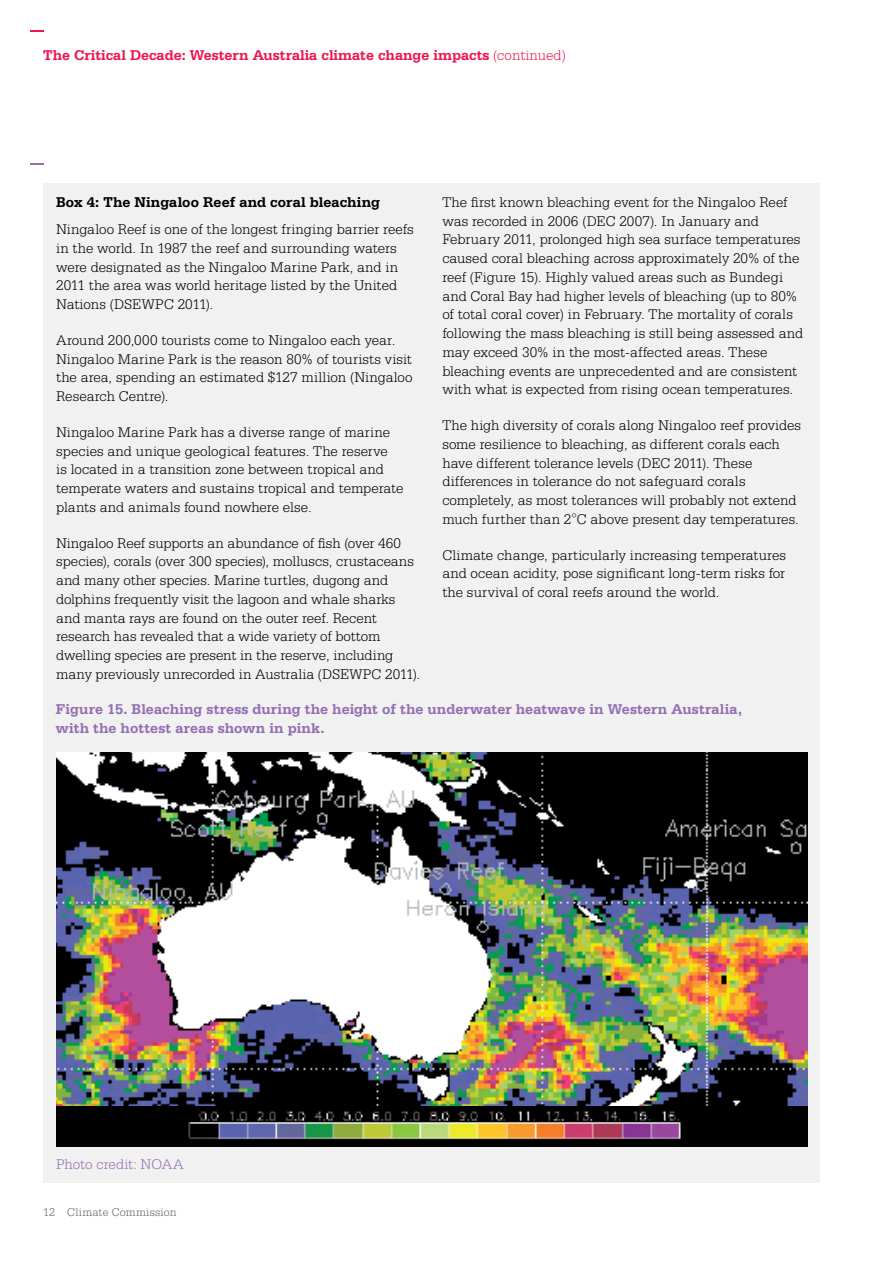
<style>
.page{position:relative;width:893px;height:1263px;background:#fff}
.page>*{position:absolute;margin:0;border:0;box-sizing:border-box;transform-origin:0 0}
.t1{font:300 15px/18.8px "Serifa BT";color:#000}
.t2{font:700 15px/19.5px "Serifa BT";letter-spacing:.01em;color:#936fb1}
.t3{font:700 15px "Serifa BT";color:#ed174f}
.t4{font:700 15px "Serifa BT";letter-spacing:.005em;color:#000}
.t5{font:300 15px "Serifa BT";letter-spacing:-.01em;color:#936fb1}
.t6{font:300 12px "Serifa BT";letter-spacing:.015em;color:#636466}
.s1{font-weight:300}
</style>
<div class="page">
<svg style="left:30px;top:30px;width:13px;height:2px"></svg>
<svg style="left:30px;top:163px;width:13px;height:2px"></svg>
<div style="left:43px;top:183px;width:777px;height:999px;background:#f1f1f2"></div>
<img style="left:56px;top:753px;width:751px;height:353px">
<img style="left:56px;top:1106px;width:751px;height:40px">
<p class="t3" style="left:43px;top:46px;width:524px">The Critical Decade: Western Australia climate change impacts <span class="s1">(continued)</span></p>
<p class="t4" style="left:56px;top:193px;width:325px">Box 4: The Ningaloo Reef and coral bleaching</p>
<p class="t1" style="left:56px;top:220px;width:359px">Ningaloo Reef is one of the longest fringing barrier reefs in the world. In 1987 the reef and surrounding waters were designated as the Ningaloo Marine Park, and in 2011 the area was world heritage listed by the United Nations (DSEWPC 2011).</p>
<p class="t1" style="left:56px;top:330px;width:358px">Around 200,000 tourists come to Ningaloo each year.<br>Ningaloo Marine Park is the reason 80% of tourists visit the area, spending an estimated $127 million (Ningaloo Research Centre).</p>
<p class="t1" style="left:56px;top:422px;width:349px">Ningaloo Marine Park has a diverse range of marine species and unique geological features. The reserve<br>is located in a transition zone between tropical and temperate waters and sustains tropical and temperate plants and animals found nowhere else.</p>
<p class="t1" style="left:56px;top:533px;width:366px">Ningaloo Reef supports an abundance of fish (over 460 species), corals (over 300 species), molluscs, crustaceans and many other species. Marine turtles, dugong and dolphins frequently visit the lagoon and whale sharks and manta rays are found on the outer reef. Recent research has revealed that a wide variety of bottom dwelling species are present in the reserve, including many previously unrecorded in Australia (DSEWPC 2011).</p>
<p class="t1" style="left:442px;top:192px;width:362px">The first known bleaching event for the Ningaloo Reef was recorded in 2006 (DEC 2007). In January and February 2011, prolonged high sea surface temperatures caused coral bleaching across approximately 20% of the reef (Figure 15). Highly valued areas such as Bundegi and Coral Bay had higher levels of bleaching (up to 80% of total coral cover) in February. The mortality of corals following the mass bleaching is still being assessed and may exceed 30% in the most-affected areas. These bleaching events are unprecedented and are consistent with what is expected from rising ocean temperatures.</p>
<p class="t1" style="left:442px;top:416px;width:360px">The high diversity of corals along Ningaloo reef provides some resilience to bleaching, as different corals each have different tolerance levels (DEC 2011). These differences in tolerance do not safeguard corals completely, as most tolerances will probably not extend much further than 2°C above present day temperatures.</p>
<p class="t1" style="left:442px;top:545px;width:345px;text-align:justify">Climate change, particularly increasing temperatures and ocean acidity, pose significant long-term risks for the survival of coral reefs around the world.</p>
<p class="t2" style="left:56px;top:698px;width:688px">Figure 15. Bleaching stress during the height of the underwater heatwave in Western Australia, with the hottest areas shown in pink.</p>
<p class="t5" style="left:56px;top:1155px;width:129px">Photo credit: NOAA</p>
<p class="t6" style="left:43px;top:1205px;width:135px">12 Climate Commission</p>
</div>
